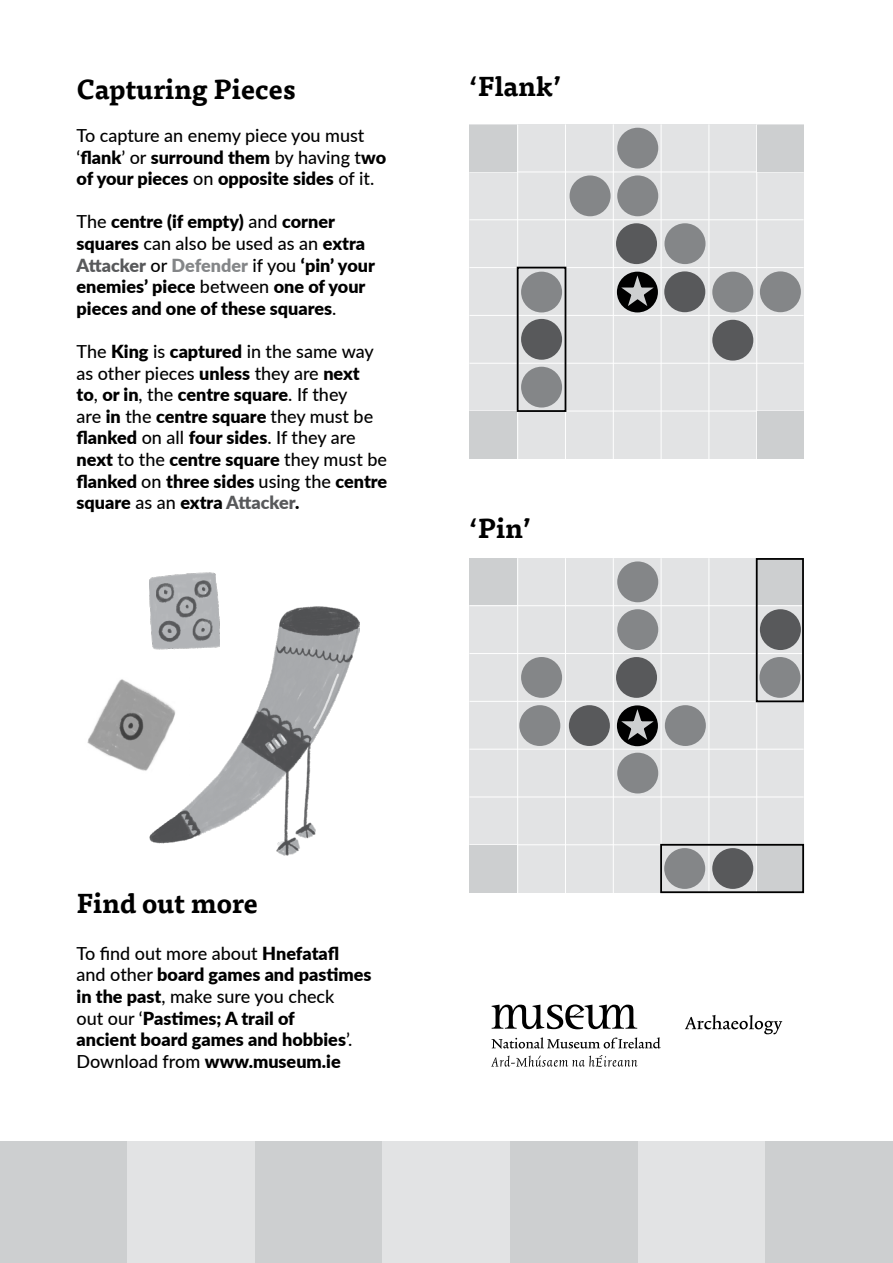
<style>
.page{position:relative;width:893px;height:1263px;background:#fff}
.page>*{position:absolute;margin:0;border:0;box-sizing:border-box;transform-origin:0 0}
.t1{font:700 27px "Tisa Pro";color:#000}
.t2{font:900 18px/21.6px "Lato";color:#000}
.t3{font:500 18px/21.6px "Lato";color:#000}
.s1{font-weight:900}
.s2{font-weight:500}
.s3{color:#58595b}
.s4{color:#848688}
</style>
<div class="page">
<svg style="left:685px;top:1015px;width:97px;height:19px"></svg>
<svg style="left:492px;top:1004px;width:145px;height:25px"></svg>
<svg style="left:491px;top:1037px;width:170px;height:12px"></svg>
<svg style="left:491px;top:1055px;width:147px;height:12px"></svg>
<img style="left:149px;top:607px;width:211px;height:249px">
<img style="left:149px;top:573px;width:71px;height:76px">
<div style="left:469px;top:125px;width:335px;height:334px;background:#e2e3e4"></div>
<hr style="left:469px;top:315px;width:335px;height:1px;background:#fff">
<hr style="left:613px;top:124px;width:1px;height:335px;background:#fff">
<hr style="left:469px;top:267px;width:335px;height:1px;background:#fff">
<hr style="left:661px;top:124px;width:1px;height:335px;background:#fff">
<hr style="left:469px;top:219px;width:335px;height:1px;background:#fff">
<hr style="left:708px;top:124px;width:1px;height:335px;background:#fff">
<hr style="left:469px;top:171px;width:335px;height:1px;background:#fff">
<hr style="left:756px;top:124px;width:1px;height:335px;background:#fff">
<hr style="left:469px;top:363px;width:335px;height:1px;background:#fff">
<hr style="left:565px;top:124px;width:1px;height:335px;background:#fff">
<hr style="left:469px;top:411px;width:335px;height:1px;background:#fff">
<hr style="left:517px;top:124px;width:1px;height:335px;background:#fff">
<div style="left:469px;top:125px;width:48px;height:46px;background:#cdcfd0"></div>
<div style="left:469px;top:411px;width:48px;height:48px;background:#cdcfd0"></div>
<div style="left:757px;top:411px;width:47px;height:48px;background:#cdcfd0"></div>
<div style="left:757px;top:125px;width:47px;height:46px;background:#cdcfd0"></div>
<div style="left:617px;top:272px;width:41px;height:40px;background:#000;border-radius:50%"></div>
<svg style="left:621px;top:275px;width:33px;height:31px"></svg>
<div style="left:616px;top:223px;width:41px;height:41px;background:#58595b;border-radius:50%"></div>
<div style="left:664px;top:271px;width:41px;height:41px;background:#58595b;border-radius:50%"></div>
<div style="left:521px;top:319px;width:41px;height:41px;background:#58595b;border-radius:50%"></div>
<div style="left:712px;top:320px;width:41px;height:41px;background:#58595b;border-radius:50%"></div>
<div style="left:521px;top:367px;width:41px;height:40px;background:#848688;border-radius:50%"></div>
<div style="left:712px;top:272px;width:41px;height:40px;background:#848688;border-radius:50%"></div>
<div style="left:617px;top:175px;width:41px;height:41px;background:#848688;border-radius:50%"></div>
<div style="left:617px;top:128px;width:41px;height:41px;background:#848688;border-radius:50%"></div>
<div style="left:521px;top:272px;width:41px;height:40px;background:#848688;border-radius:50%"></div>
<div style="left:570px;top:175px;width:41px;height:41px;background:#848688;border-radius:50%"></div>
<div style="left:664px;top:223px;width:41px;height:41px;background:#848688;border-radius:50%"></div>
<div style="left:760px;top:271px;width:41px;height:41px;background:#848688;border-radius:50%"></div>
<div style="left:469px;top:558px;width:335px;height:335px;background:#e2e3e4"></div>
<hr style="left:469px;top:749px;width:335px;height:1px;background:#fff">
<hr style="left:613px;top:558px;width:1px;height:335px;background:#fff">
<hr style="left:469px;top:701px;width:335px;height:1px;background:#fff">
<hr style="left:661px;top:558px;width:1px;height:335px;background:#fff">
<hr style="left:469px;top:653px;width:335px;height:1px;background:#fff">
<hr style="left:708px;top:558px;width:1px;height:335px;background:#fff">
<hr style="left:469px;top:605px;width:335px;height:1px;background:#fff">
<hr style="left:756px;top:558px;width:1px;height:335px;background:#fff">
<hr style="left:469px;top:796px;width:335px;height:1px;background:#fff">
<hr style="left:565px;top:558px;width:1px;height:335px;background:#fff">
<hr style="left:469px;top:844px;width:335px;height:1px;background:#fff">
<hr style="left:517px;top:558px;width:1px;height:335px;background:#fff">
<div style="left:469px;top:558px;width:48px;height:47px;background:#cdcfd0"></div>
<div style="left:469px;top:845px;width:48px;height:48px;background:#cdcfd0"></div>
<div style="left:757px;top:845px;width:47px;height:48px;background:#cdcfd0"></div>
<div style="left:757px;top:558px;width:47px;height:47px;background:#cdcfd0"></div>
<div style="left:617px;top:705px;width:41px;height:41px;background:#000;border-radius:50%"></div>
<svg style="left:621px;top:709px;width:33px;height:31px"></svg>
<div style="left:616px;top:657px;width:41px;height:41px;background:#58595b;border-radius:50%"></div>
<div style="left:760px;top:609px;width:41px;height:41px;background:#58595b;border-radius:50%"></div>
<div style="left:569px;top:705px;width:41px;height:41px;background:#58595b;border-radius:50%"></div>
<div style="left:617px;top:753px;width:41px;height:40px;background:#848688;border-radius:50%"></div>
<div style="left:617px;top:609px;width:41px;height:41px;background:#848688;border-radius:50%"></div>
<div style="left:617px;top:561px;width:41px;height:41px;background:#848688;border-radius:50%"></div>
<div style="left:521px;top:657px;width:41px;height:41px;background:#848688;border-radius:50%"></div>
<div style="left:519px;top:705px;width:41px;height:41px;background:#848688;border-radius:50%"></div>
<div style="left:665px;top:705px;width:41px;height:41px;background:#848688;border-radius:50%"></div>
<div style="left:759px;top:657px;width:41px;height:41px;background:#848688;border-radius:50%"></div>
<div style="left:712px;top:848px;width:41px;height:41px;background:#58595b;border-radius:50%"></div>
<div style="left:664px;top:848px;width:41px;height:41px;background:#848688;border-radius:50%"></div>
<div style="left:756px;top:558px;width:48px;height:144px;border:2px solid #000"></div>
<div style="left:517px;top:267px;width:49px;height:145px;border:2px solid #000"></div>
<div style="left:660px;top:844px;width:144px;height:49px;border:2px solid #000"></div>
<img style="left:87px;top:673px;width:103px;height:106px">
<div style="left:0;top:1141px;width:128px;height:122px;background:#cdcfd0"></div>
<div style="left:128px;top:1141px;width:127px;height:122px;background:#e2e3e4"></div>
<div style="left:255px;top:1141px;width:128px;height:122px;background:#cdcfd0"></div>
<div style="left:383px;top:1141px;width:127px;height:122px;background:#e2e3e4"></div>
<div style="left:510px;top:1141px;width:128px;height:122px;background:#cdcfd0"></div>
<div style="left:638px;top:1141px;width:127px;height:122px;background:#e2e3e4"></div>
<div style="left:765px;top:1141px;width:128px;height:122px;background:#cdcfd0"></div>
<h1 class="t1" style="left:77px;top:67px;width:221px">Capturing Pieces</h1>
<p class="t3" style="left:77px;top:124px;width:311px">To capture an enemy piece you must ‘<span class="s1">flank</span>’ or <span class="s1">surround them</span> by having t<span class="s1">wo of your pieces</span> on <span class="s1">opposite sides</span> of it.</p>
<p class="t2" style="left:77px;top:210px;width:300px"><span class="s2">The</span> centre (if empty) <span class="s2">and</span> corner squares <span class="s2">can also be used as an</span> extra <span class="s3">Attacker</span> <span class="s2">or</span> <span class="s4">Defender</span> <span class="s2">if you</span> ‘pin’ your enemies’ piece <span class="s2">between</span> one of your pieces and one of these squares<span class="s2">.</span></p>
<p class="t2" style="left:76px;top:340px;width:312px"><span class="s2">The</span> King <span class="s2">is</span> captured <span class="s2">in the same way as other pieces</span> unless <span class="s2">they are</span> next<br>to<span class="s2">,</span> or in<span class="s2">, the</span> centre square<span class="s2">. If they<br>are</span> in <span class="s2">the</span> centre square <span class="s2">they must be </span>flanked <span class="s2">on all</span> four sides<span class="s2">. If they are </span>next <span class="s2">to the</span> centre square <span class="s2">they must be </span>flanked <span class="s2">on</span> three sides <span class="s2">using the</span> centre square <span class="s2">as an</span> extra <span class="s3">Attacker</span>.</p>
<h1 class="t1" style="left:469px;top:65px;width:93px">‘Flank’</h1>
<h1 class="t1" style="left:469px;top:507px;width:63px">‘Pin’</h1>
<h1 class="t1" style="left:77px;top:881px;width:183px">Find out more</h1>
<p class="t2" style="left:77px;top:942px;width:296px"><span class="s2">To find out more about</span> Hnefatafl <span class="s2">and other</span> board games and pastimes in the past<span class="s2">, make sure you check<br>out our ‘</span>Pastimes; A trail of<br>ancient board games and hobbies<span class="s2">’.<br>Download from</span> www.museum.ie</p>
</div>
